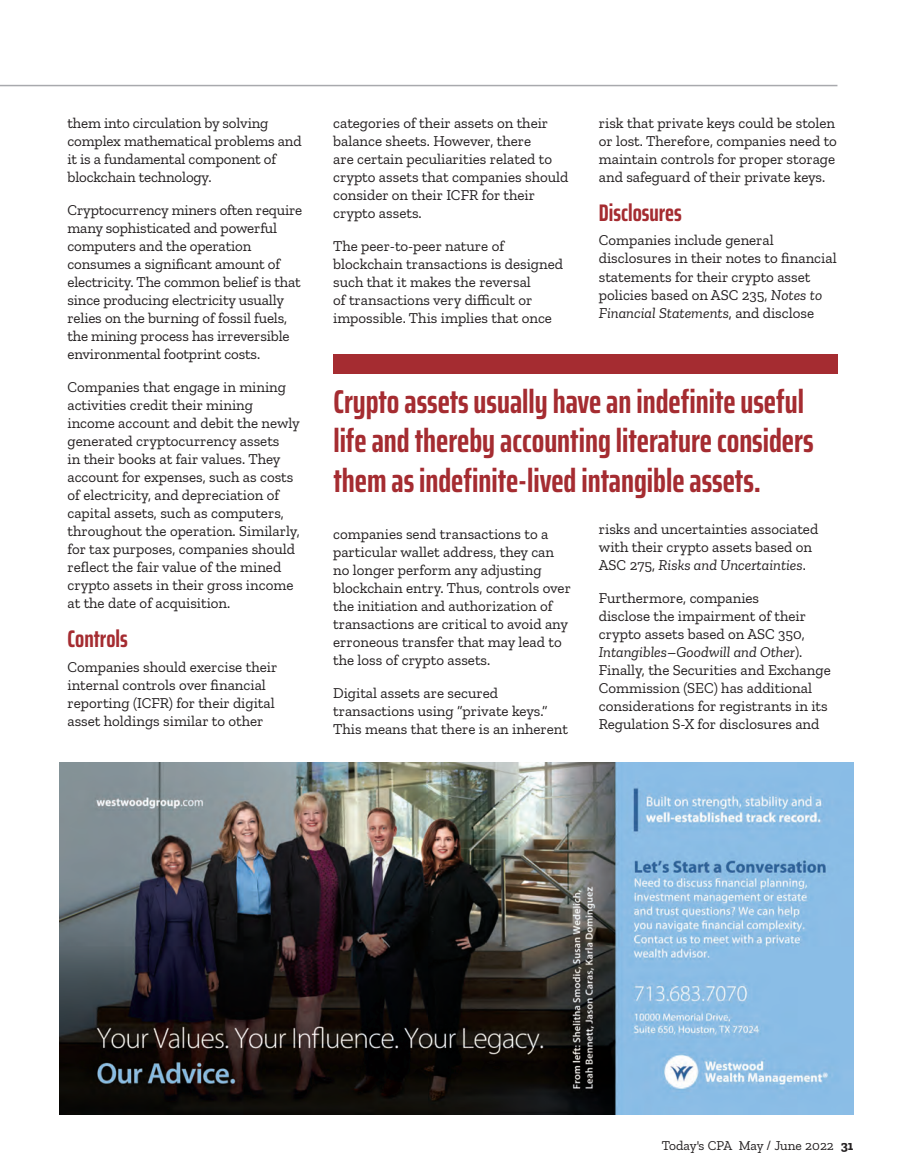
<style>
.page{position:relative;width:905px;height:1175px;background:#fff}
.page>*{position:absolute;margin:0;border:0;box-sizing:border-box;transform-origin:0 0}
.t1{font:700 extra-condensed 33px/39px "Saira";color:#a52c31}
.t2{font:700 extra-condensed 24px "Saira";color:#a52c31}
.t3{font:15px/18px "Zilla Slab";color:#231f20}
.t4{font:13.5px "Zilla Slab";color:#231f20}
.s1{font-style:italic}
.s2{font-weight:700}
</style>
<div class="page">
<hr style="left:0;top:85px;width:837px;height:1px;background:#a8a9ad">
<div style="left:333px;top:354px;width:504px;height:20px;background:#a52c31"></div>
<img style="left:59px;top:762px;width:794px;height:352px">
<p class="t3" style="left:67px;top:114px;width:236px">them into circulation by solving complex mathematical problems and it is a fundamental component of blockchain technology.</p>
<p class="t3" style="left:67px;top:201px;width:236px">Cryptocurrency miners often require many sophisticated and powerful computers and the operation consumes a significant amount of electricity. The common belief is that since producing electricity usually relies on the burning of fossil fuels, the mining process has irreversible environmental footprint costs.</p>
<p class="t3" style="left:67px;top:378px;width:234px">Companies that engage in mining activities credit their mining income account and debit the newly generated cryptocurrency assets<br>in their books at fair values. They account for expenses, such as costs of electricity, and depreciation of capital assets, such as computers, throughout the operation. Similarly, for tax purposes, companies should reflect the fair value of the mined crypto assets in their gross income at the date of acquisition.</p>
<h2 class="t2" style="left:67px;top:620px;width:62px">Controls</h2>
<p class="t3" style="left:67px;top:657px;width:211px">Companies should exercise their internal controls over financial reporting (ICFR) for their digital asset holdings similar to other</p>
<p class="t3" style="left:333px;top:114px;width:237px">categories of their assets on their balance sheets. However, there<br>are certain peculiarities related to crypto assets that companies should consider on their ICFR for their crypto assets.</p>
<p class="t3" style="left:333px;top:237px;width:231px">The peer-to-peer nature of blockchain transactions is designed such that it makes the reversal<br>of transactions very difficult or impossible. This implies that once</p>
<p class="t3" style="left:599px;top:114px;width:240px;text-align:justify">risk that private keys could be stolen or lost. Therefore, companies need to maintain controls for proper storage and safeguard of their private keys.</p>
<h2 class="t2" style="left:599px;top:194px;width:84px">Disclosures</h2>
<p class="t3" style="left:599px;top:231px;width:239px">Companies include general disclosures in their notes to financial statements for their crypto asset policies based on ASC 235, <span class="s1">Notes to Financial Statements</span>, and disclose</p>
<h1 class="t1" style="left:333px;top:382px;width:481px">Crypto assets usually have an indefinite useful life and thereby accounting literature considers them as indefinite-lived intangible assets.</h1>
<p class="t3" style="left:333px;top:525px;width:239px">companies send transactions to a particular wallet address, they can no longer perform any adjusting blockchain entry. Thus, controls over the initiation and authorization of transactions are critical to avoid any erroneous transfer that may lead to the loss of crypto assets.</p>
<p class="t3" style="left:333px;top:684px;width:236px">Digital assets are secured transactions using “private keys.”<br>This means that there is an inherent</p>
<p class="t3" style="left:599px;top:519px;width:221px">risks and uncertainties associated with their crypto assets based on<br>ASC 275, <span class="s1">Risks and Uncertainties</span>.</p>
<p class="t3" style="left:599px;top:588px;width:233px">Furthermore, companies<br>disclose the impairment of their crypto assets based on ASC 350, <span class="s1">Intangibles</span>–<span class="s1">Goodwill and Other</span>).<br>Finally, the Securities and Exchange Commission (SEC) has additional considerations for registrants in its Regulation S-X for disclosures and</p>
<p class="t4" style="left:661px;top:1137px;width:193px">Today's CPA May / June 2022 <span class="s2">31</span></p>
</div>
